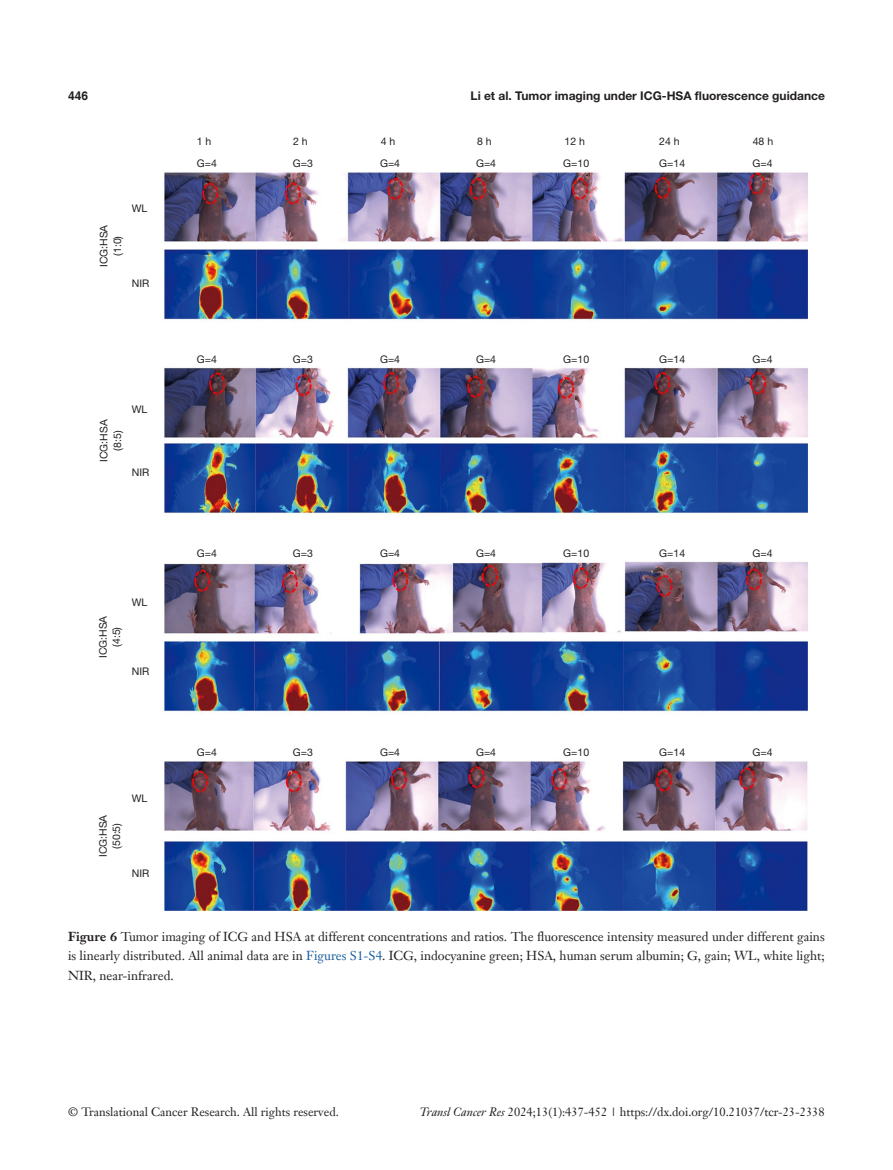
<style>
.page{position:relative;width:893px;height:1170px;background:#fff}
.page>*{position:absolute;margin:0;border:0;box-sizing:border-box;transform-origin:0 0}
.四级标题粗斜_上下不空行{font:12.75px/19.5px "Janson Text LT";color:#231f20;text-align:justify}
.t1{font:12px "Janson Text LT";color:#231f20}
.t2{font:700 12px "Helvetica Neue LT Pro";color:#231f20}
.t3{font:700 12px "Helvetica";color:#231f20}
.四级标题粗斜_上下不空行-2{font:10.5px "Helvetica Neue LT Pro";color:#231f20}
.s1{font-weight:700}
.s2{color:#175d9e}
.s3{font-style:italic}
</style>
<div class="page">
<img style="left:164px;top:172px;width:644px;height:738px">
<p class="t3" style="left:68px;top:88px;width:22px">446</p>
<p class="t2" style="left:471px;top:88px;width:356px">Li et al. Tumor imaging under ICG-HSA fluorescence guidance</p>
<p class="四级标题粗斜_上下不空行-2" style="left:197px;top:135px;width:16px">1 h</p>
<p class="四级标题粗斜_上下不空行-2" style="left:293px;top:135px;width:16px">2 h</p>
<p class="四级标题粗斜_上下不空行-2" style="left:381px;top:135px;width:16px">4 h</p>
<p class="四级标题粗斜_上下不空行-2" style="left:477px;top:135px;width:16px">8 h</p>
<p class="四级标题粗斜_上下不空行-2" style="left:565px;top:135px;width:22px">12 h</p>
<p class="四级标题粗斜_上下不空行-2" style="left:659px;top:135px;width:22px">24 h</p>
<p class="四级标题粗斜_上下不空行-2" style="left:753px;top:135px;width:22px">48 h</p>
<p class="四级标题粗斜_上下不空行-2" style="left:97px;top:267px;width:44px;rotate:-90deg">ICG:HSA</p>
<p class="四级标题粗斜_上下不空行-2" style="left:111px;top:256px;width:22px;rotate:-90deg">(1:0)</p>
<p class="四级标题粗斜_上下不空行-2" style="left:132px;top:202px;width:17px">WL</p>
<p class="四级标题粗斜_上下不空行-2" style="left:132px;top:277px;width:19px">NIR</p>
<p class="四级标题粗斜_上下不空行-2" style="left:97px;top:462px;width:44px;rotate:-90deg">ICG:HSA</p>
<p class="四级标题粗斜_上下不空行-2" style="left:111px;top:451px;width:22px;rotate:-90deg">(8:5)</p>
<p class="四级标题粗斜_上下不空行-2" style="left:132px;top:402px;width:17px">WL</p>
<p class="四级标题粗斜_上下不空行-2" style="left:132px;top:466px;width:19px">NIR</p>
<p class="四级标题粗斜_上下不空行-2" style="left:96px;top:658px;width:44px;rotate:-90deg">ICG:HSA</p>
<p class="四级标题粗斜_上下不空行-2" style="left:110px;top:647px;width:22px;rotate:-90deg">(4:5)</p>
<p class="四级标题粗斜_上下不空行-2" style="left:132px;top:596px;width:17px">WL</p>
<p class="四级标题粗斜_上下不空行-2" style="left:132px;top:665px;width:19px">NIR</p>
<p class="四级标题粗斜_上下不空行-2" style="left:96px;top:857px;width:44px;rotate:-90deg">ICG:HSA</p>
<p class="四级标题粗斜_上下不空行-2" style="left:110px;top:848px;width:27px;rotate:-90deg">(50:5)</p>
<p class="四级标题粗斜_上下不空行-2" style="left:132px;top:792px;width:17px">WL</p>
<p class="四级标题粗斜_上下不空行-2" style="left:132px;top:866px;width:19px">NIR</p>
<p class="四级标题粗斜_上下不空行-2" style="left:197px;top:156px;width:22px">G=4</p>
<p class="四级标题粗斜_上下不空行-2" style="left:293px;top:156px;width:22px">G=3</p>
<p class="四级标题粗斜_上下不空行-2" style="left:380px;top:156px;width:22px">G=4</p>
<p class="四级标题粗斜_上下不空行-2" style="left:476px;top:156px;width:22px">G=4</p>
<p class="四级标题粗斜_上下不空行-2" style="left:563px;top:156px;width:27px">G=10</p>
<p class="四级标题粗斜_上下不空行-2" style="left:659px;top:156px;width:27px">G=14</p>
<p class="四级标题粗斜_上下不空行-2" style="left:752px;top:156px;width:22px">G=4</p>
<p class="四级标题粗斜_上下不空行-2" style="left:197px;top:353px;width:22px">G=4</p>
<p class="四级标题粗斜_上下不空行-2" style="left:293px;top:353px;width:22px">G=3</p>
<p class="四级标题粗斜_上下不空行-2" style="left:380px;top:353px;width:22px">G=4</p>
<p class="四级标题粗斜_上下不空行-2" style="left:476px;top:353px;width:22px">G=4</p>
<p class="四级标题粗斜_上下不空行-2" style="left:563px;top:353px;width:27px">G=10</p>
<p class="四级标题粗斜_上下不空行-2" style="left:659px;top:353px;width:27px">G=14</p>
<p class="四级标题粗斜_上下不空行-2" style="left:752px;top:353px;width:22px">G=4</p>
<p class="四级标题粗斜_上下不空行-2" style="left:197px;top:546px;width:22px">G=4</p>
<p class="四级标题粗斜_上下不空行-2" style="left:293px;top:546px;width:22px">G=3</p>
<p class="四级标题粗斜_上下不空行-2" style="left:380px;top:546px;width:22px">G=4</p>
<p class="四级标题粗斜_上下不空行-2" style="left:476px;top:546px;width:22px">G=4</p>
<p class="四级标题粗斜_上下不空行-2" style="left:563px;top:546px;width:27px">G=10</p>
<p class="四级标题粗斜_上下不空行-2" style="left:659px;top:546px;width:27px">G=14</p>
<p class="四级标题粗斜_上下不空行-2" style="left:752px;top:546px;width:22px">G=4</p>
<p class="四级标题粗斜_上下不空行-2" style="left:197px;top:745px;width:22px">G=4</p>
<p class="四级标题粗斜_上下不空行-2" style="left:293px;top:745px;width:22px">G=3</p>
<p class="四级标题粗斜_上下不空行-2" style="left:380px;top:745px;width:22px">G=4</p>
<p class="四级标题粗斜_上下不空行-2" style="left:476px;top:745px;width:22px">G=4</p>
<p class="四级标题粗斜_上下不空行-2" style="left:563px;top:745px;width:27px">G=10</p>
<p class="四级标题粗斜_上下不空行-2" style="left:659px;top:745px;width:27px">G=14</p>
<p class="四级标题粗斜_上下不空行-2" style="left:752px;top:745px;width:22px">G=4</p>
<p class="四级标题粗斜_上下不空行" style="left:68px;top:926px;width:758px"><span class="s1">Figure 6</span> Tumor imaging of ICG and HSA at different concentrations and ratios. The fluorescence intensity measured under different gains is linearly distributed. All animal data are in <span class="s2">Figures S1-S4</span>. ICG, indocyanine green; HSA, human serum albumin; G, gain; WL, white light; NIR, near-infrared.</p>
<p class="t1" style="left:68px;top:1104px;width:272px">© Translational Cancer Research. All rights reserved.</p>
<p class="t1" style="left:420px;top:1104px;width:406px"><span class="s3">Transl Cancer Res</span> 2024;13(1):437-452 | https://dx.doi.org/10.21037/tcr-23-2338</p>
</div>
